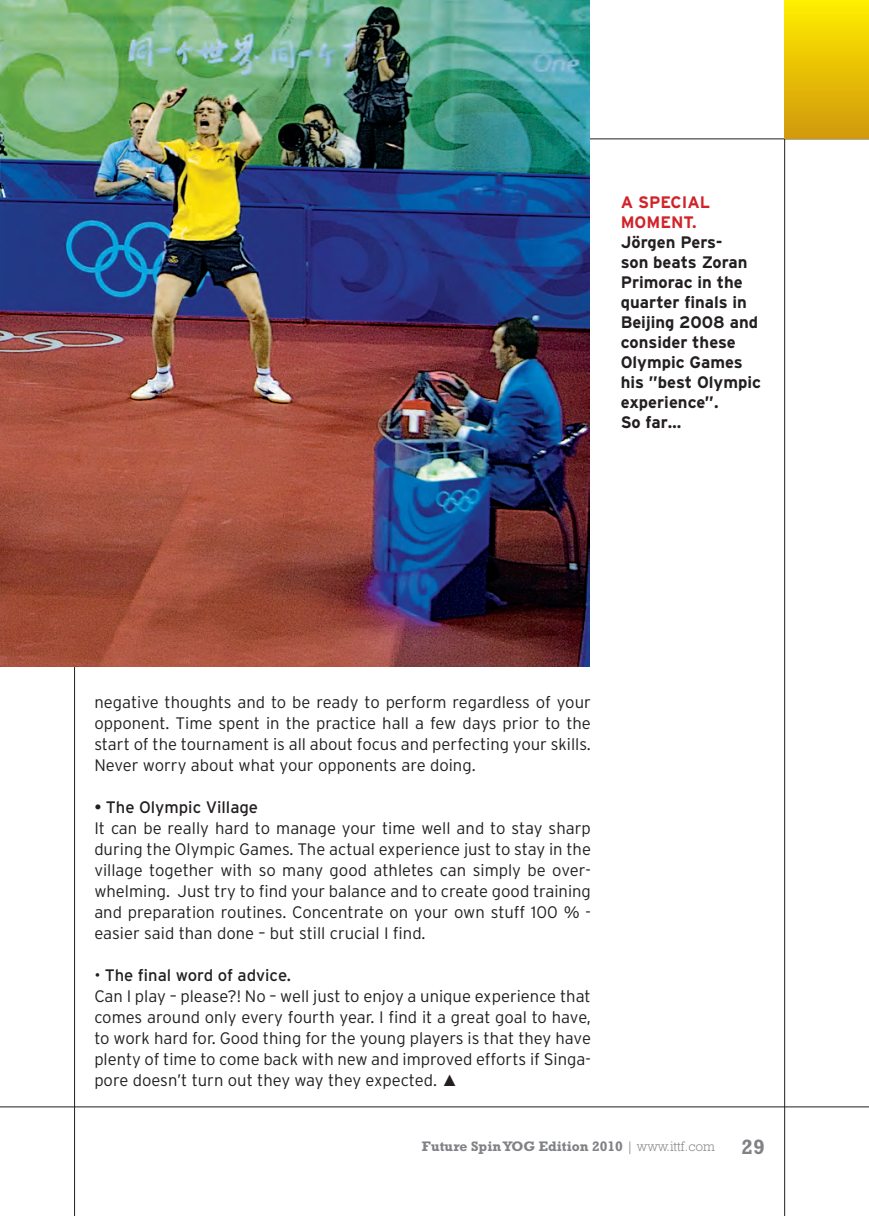
<style>
.page{position:relative;width:869px;height:1216px;background:#fff}
.page>*{position:absolute;margin:0;border:0;box-sizing:border-box;transform-origin:0 0}
.t1{font:700 21px "Rockwell Std";color:#808285}
.t2{font:300 16.62px/21px "Interstate";color:#231f20;text-align:justify}
.t3{font:700 16.62px/19.9px "Interstate";color:#231f20}
.t4{font:16.62px "Interstate";color:#231f20}
.t5{font:700 16.62px/19.9px "Interstate";color:#d1232a}
.t6{font:700 14px "Rockwell Std";color:#808285}
.s1{font-weight:400}
.s2{font-family:"Franklin Gothic";font-weight:500}
.s3{font-weight:300}
</style>
<div class="page">
<hr style="left:74px;top:0;width:1px;height:1215px;background:#231f20">
<hr style="left:784px;top:0;width:1px;height:1215px;background:#231f20">
<hr style="left:0;top:139px;width:868px;height:1px;background:#231f20">
<hr style="left:0;top:1106px;width:868px;height:1px;background:#231f20">
<img style="left:0;top:0;width:589px;height:666px">
<div style="left:784px;top:0;width:84px;height:139px;background:linear-gradient(to bottom,#fe0,#d1970c)"></div>
<p class="t5" style="left:620px;top:192px;width:91px">A SPECIAL<br>MOMENT.</p>
<p class="t3" style="left:620px;top:232px;width:142px">Jörgen Pers-<br>son beats Zoran<br>Primorac in the quarter finals in<br>Beijing 2008 and consider these<br>Olympic Games his ”best Olympic experience”.<br>So far…</p>
<p class="t2" style="left:94px;top:691px;width:498px">negative thoughts and to be ready to perform regardless of your opponent. Time spent in the practice hall a few days prior to the start of the tournament is all about focus and perfecting your skills.<br>Never worry about what your opponents are doing.</p>
<p class="t4" style="left:94px;top:798px;width:165px">• The Olympic Village</p>
<p class="t2" style="left:94px;top:817px;width:498px">It can be really hard to manage your time well and to stay sharp during the Olympic Games. The actual experience just to stay in the village together with so many good athletes can simply be over&shy;whelming. Just try to find your balance and to create good training and preparation routines. Concentrate on your own stuff 100 % - easier said than done – but still crucial I find.</p>
<p class="t2" style="left:94px;top:964px;width:498px;text-align:left">• <span class="s1">The final word of advice.<br></span>Can I play – please?! No – well just to enjoy a unique experience that comes around only every fourth year. I find it a great goal to have, to work hard for. Good thing for the young players is that they have plenty of time to come back with new and improved efforts if Singa&shy;pore doesn’t turn out they way they expected. <span class="s2">▲</span></p>
<p class="t6" style="left:422px;top:1138px;width:294px">Future Spin YOG Edition 2010 <span class="s3">| www.ittf.com</span></p>
<p class="t1" style="left:741px;top:1134px;width:25px">29</p>
</div>
